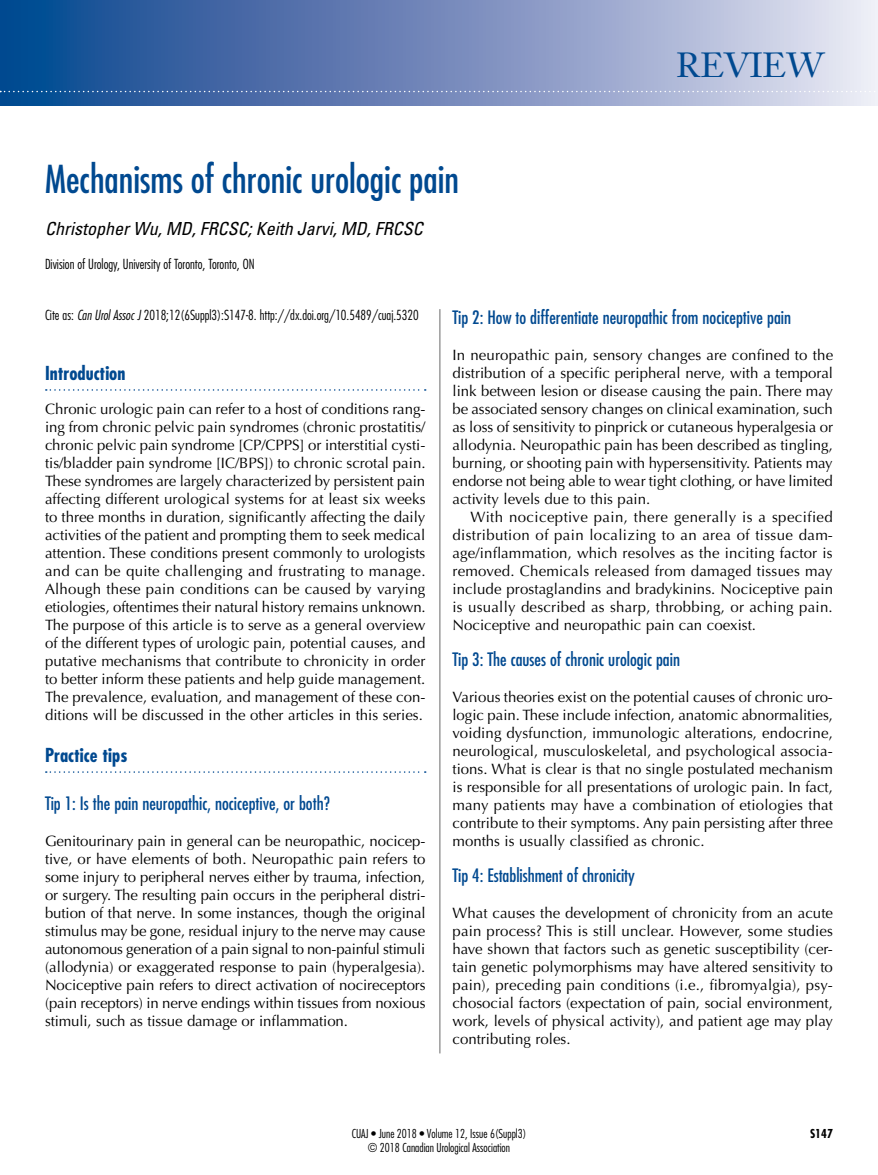
<style>
.page{position:relative;width:878px;height:1175px;background:#fff}
.page>*{position:absolute;margin:0;border:0;box-sizing:border-box;transform-origin:0 0}
.t1{font:condensed 37.5px "Futura";color:#004990}
.t2{font:34.5px "Janson Text";letter-spacing:.14em;color:#004990}
.t3{font:700 condensed 18.75px "Futura";color:#004990}
.t4{font:condensed 18px "Futura";color:#004990}
.t5{font:italic condensed 18px "Univers";color:#000}
.t6{font:15px/18px "Optima";color:#000;text-align:justify}
.t7{font:300 condensed 13.5px "Futura";color:#000}
.t8{font:300 condensed 12px/14.4px "Futura";color:#000;text-align:center}
.t9{font:700 condensed 12px "Futura";color:#000}
.s1{font-style:italic}
</style>
<div class="page">
<div style="left:0;top:0;width:878px;height:105px;background:linear-gradient(to right,#033d8a,#e9e1f1)"></div>
<hr style="left:439px;top:309px;width:1px;height:744px;background:#000">
<svg style="left:0;top:91px;width:878px;height:1px"></svg>
<svg style="left:46px;top:389px;width:379px;height:2px"></svg>
<svg style="left:46px;top:771px;width:379px;height:1px"></svg>
<h1 class="t1" style="left:45px;top:155px;width:415px">Mechanisms of chronic urologic pain</h1>
<p class="t5" style="left:45px;top:217px;width:379px">Christopher Wu, MD, FRCSC; Keith Jarvi, MD, FRCSC</p>
<p class="t7" style="left:45px;top:256px;width:211px">Division of Urology, University of Toronto, Toronto, ON</p>
<h2 class="t2" style="left:676px;top:43px;width:149px">REVIEW</h2>
<p class="t7" style="left:45px;top:307px;width:375px">Cite as: <span class="s1">Can Urol Assoc J</span> 2018;12(6Suppl3):S147-8. http://dx.doi.org/10.5489/cuaj.5320</p>
<p class="t3" style="left:45px;top:361px;width:82px">Introduction</p>
<p class="t6" style="left:45px;top:400px;width:382px">Chronic urologic pain can refer to a host of conditions rang&shy;ing from chronic pelvic pain syndromes (chronic prostatitis/ chronic pelvic pain syndrome [CP/CPPS] or interstitial cysti&shy;tis/bladder pain syndrome [IC/BPS]) to chronic scrotal pain.<br>These syndromes are largely characterized by persistent pain affecting different urological systems for at least six weeks to three months in duration, significantly affecting the daily activities of the patient and prompting them to seek medical attention. These conditions present commonly to urologists and can be quite challenging and frustrating to manage.<br>Alhough these pain conditions can be caused by varying etiologies, oftentimes their natural history remains unknown.<br>The purpose of this article is to serve as a general overview of the different types of urologic pain, potential causes, and putative mechanisms that contribute to chronicity in order to better inform these patients and help guide management.<br>The prevalence, evaluation, and management of these con&shy;ditions will be discussed in the other articles in this series.</p>
<p class="t3" style="left:45px;top:743px;width:84px">Practice tips</p>
<p class="t4" style="left:45px;top:792px;width:286px">Tip 1: Is the pain neuropathic, nociceptive, or both?</p>
<p class="t6" style="left:45px;top:832px;width:382px">Genitourinary pain in general can be neuropathic, nocicep&shy;tive, or have elements of both. Neuropathic pain refers to some injury to peripheral nerves either by trauma, infection, or surgery. The resulting pain occurs in the peripheral distri&shy;bution of that nerve. In some instances, though the original stimulus may be gone, residual injury to the nerve may cause autonomous generation of a pain signal to non-painful stimuli (allodynia) or exaggerated response to pain (hyperalgesia).<br>Nociceptive pain refers to direct activation of nocireceptors (pain receptors) in nerve endings within tissues from noxious stimuli, such as tissue damage or inflammation.</p>
<p class="t4" style="left:452px;top:306px;width:340px">Tip 2: How to differentiate neuropathic from nociceptive pain</p>
<p class="t6" style="left:452px;top:346px;width:382px">In neuropathic pain, sensory changes are confined to the distribution of a specific peripheral nerve, with a temporal link between lesion or disease causing the pain. There may be associated sensory changes on clinical examination, such as loss of sensitivity to pinprick or cutaneous hyperalgesia or allodynia. Neuropathic pain has been described as tingling, burning, or shooting pain with hypersensitivity. Patients may endorse not being able to wear tight clothing, or have limited activity levels due to this pain.</p>
<p class="t6" style="left:452px;top:508px;width:382px;text-indent:18px">With nociceptive pain, there generally is a specified distribution of pain localizing to an area of tissue dam&shy;age/inflammation, which resolves as the inciting factor is removed. Chemicals released from damaged tissues may include prostaglandins and bradykinins. Nociceptive pain is usually described as sharp, throbbing, or aching pain.<br>Nociceptive and neuropathic pain can coexist.</p>
<p class="t4" style="left:452px;top:648px;width:229px">Tip 3: The causes of chronic urologic pain</p>
<p class="t6" style="left:452px;top:688px;width:382px">Various theories exist on the potential causes of chronic uro&shy;logic pain. These include infection, anatomic abnormalities, voiding dysfunction, immunologic alterations, endocrine, neurological, musculoskeletal, and psychological associa&shy;tions. What is clear is that no single postulated mechanism is responsible for all presentations of urologic pain. In fact, many patients may have a combination of etiologies that contribute to their symptoms. Any pain persisting after three months is usually classified as chronic.</p>
<p class="t4" style="left:452px;top:864px;width:184px">Tip 4: Establishment of chronicity</p>
<p class="t6" style="left:452px;top:904px;width:382px">What causes the development of chronicity from an acute pain process? This is still unclear. However, some studies have shown that factors such as genetic susceptibility (cer&shy;tain genetic polymorphisms may have altered sensitivity to pain), preceding pain conditions (i.e., fibromyalgia), psy&shy;chosocial factors (expectation of pain, social environment, work, levels of physical activity), and patient age may play contributing roles.</p>
<p class="t8" style="left:351px;top:1125px;width:176px">CUAJ • June 2018 • Volume 12, Issue 6(Suppl3) © 2018 Canadian Urological Association</p>
<p class="t9" style="left:810px;top:1125px;width:24px">S147</p>
</div>
